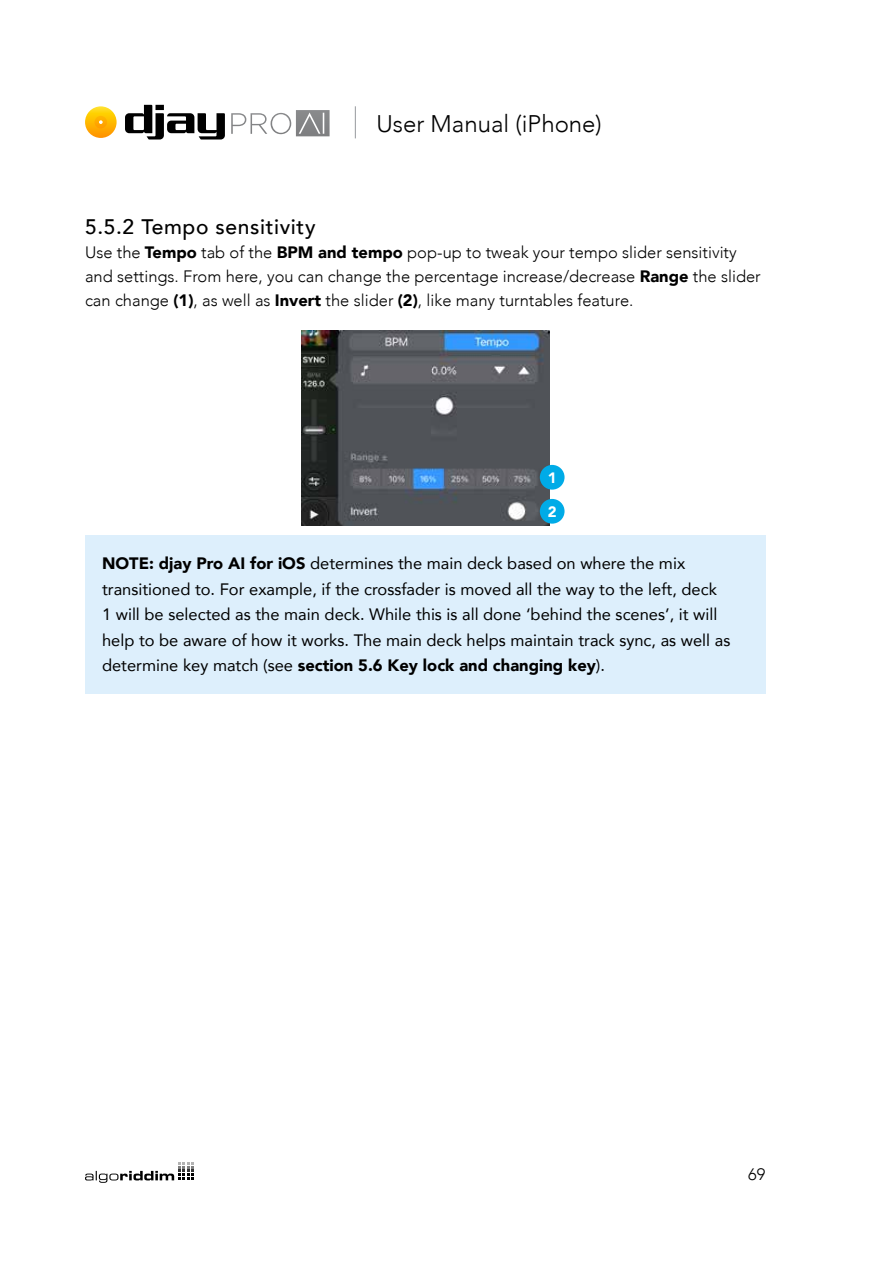
<style>
.page{position:relative;width:893px;height:1263px;background:#fff}
.page>*{position:absolute;margin:0;border:0;box-sizing:border-box;transform-origin:0 0}
.t1{font:300 24px "Avenir";color:#000}
.t2{font:500 21px "Avenir";letter-spacing:.03em;color:#000}
.t3{font:16.5px/25.5px "Avenir";color:#000}
.t4{font:300 16.5px/24px "Avenir";color:#000}
.t5{font:900 15px "Avenir";color:#fff}
.s1{font-weight:900}
</style>
<div class="page">
<svg style="left:85px;top:1162px;width:109px;height:21px"></svg>
<svg style="left:85px;top:106px;width:32px;height:32px"></svg>
<div style="left:95px;top:116px;width:12px;height:12px;background:#fa0;border-radius:6px"></div>
<svg style="left:99px;top:120px;width:4px;height:4px"></svg>
<svg style="left:125px;top:105px;width:100px;height:35px"></svg>
<svg style="left:231px;top:110px;width:99px;height:26px"></svg>
<hr style="left:355px;top:106px;width:1px;height:32px;background:#96999e">
<div style="left:85px;top:536px;width:680px;height:158px;background:#ddeffc"></div>
<img style="left:301px;top:330px;width:248px;height:195px">
<div style="left:540px;top:465px;width:25px;height:25px;background:#00abe7;border-radius:50%"></div>
<div style="left:540px;top:499px;width:25px;height:25px;background:#00abe7;border-radius:50%"></div>
<h1 class="t1" style="left:376px;top:109px;width:227px">User Manual (iPhone)</h1>
<p class="t2" style="left:85px;top:208px;width:232px">5.5.2 Tempo sensitivity</p>
<p class="t4" style="left:85px;top:240px;width:677px">Use the <span class="s1">Tempo</span> tab of the <span class="s1">BPM and tempo</span> pop-up to tweak your tempo slider sensitivity and settings. From here, you can change the percentage increase/decrease <span class="s1">Range</span> the slider can change <span class="s1">(1)</span>, as well as <span class="s1">Invert</span> the slider <span class="s1">(2)</span>, like many turntables feature.</p>
<p class="t5" style="left:548px;top:464px;width:10px">1</p>
<p class="t5" style="left:548px;top:498px;width:10px">2</p>
<p class="t3" style="left:102px;top:550px;width:630px"><span class="s1">NOTE: djay Pro AI for iOS</span> determines the main deck based on where the mix transitioned to. For example, if the crossfader is moved all the way to the left, deck<br>1 will be selected as the main deck. While this is all done ‘behind the scenes’, it will help to be aware of how it works. The main deck helps maintain track sync, as well as determine key match (see <span class="s1">section 5.6 Key lock and changing key</span>).</p>
<p class="t4" style="left:748px;top:1163px;width:19px">69</p>
</div>
